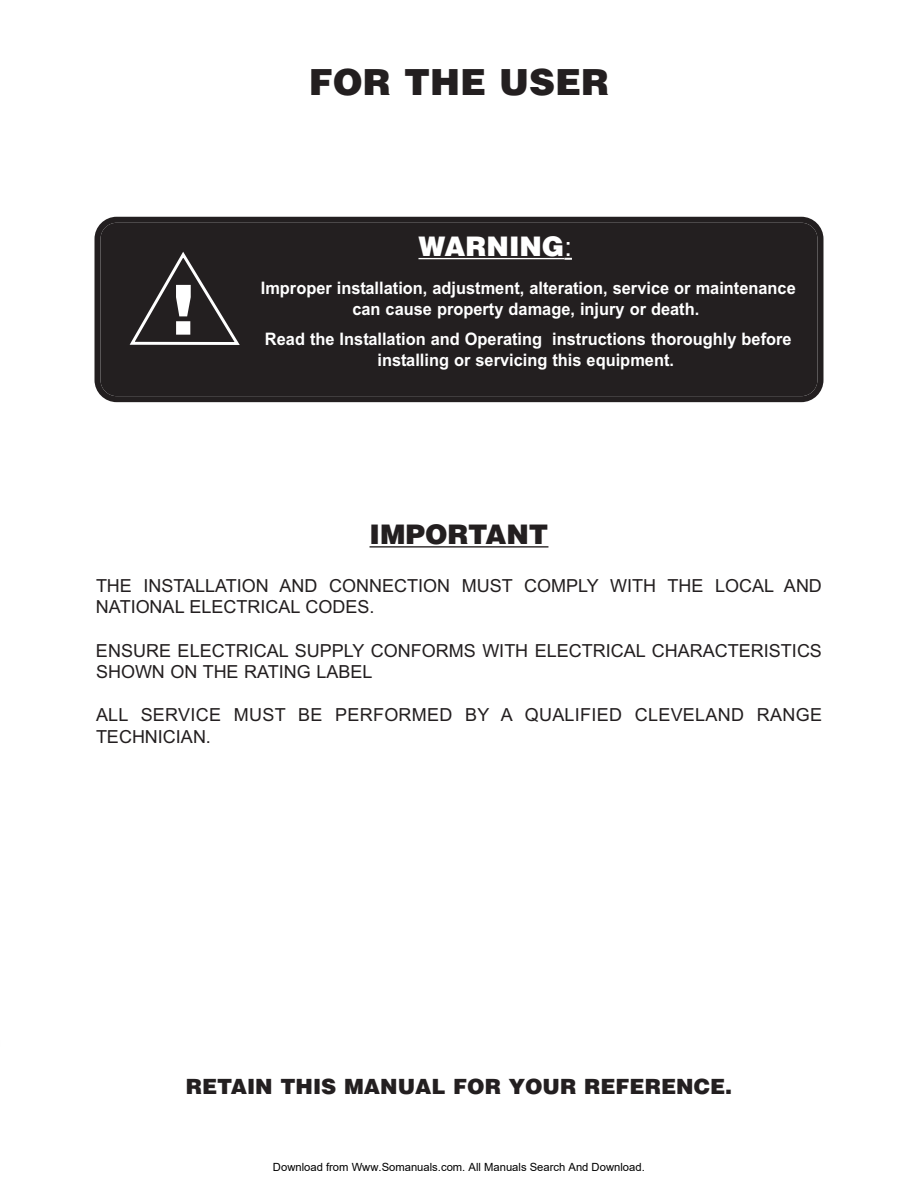
<style>
.page{position:relative;width:918px;height:1188px;background:#fff}
.page>*{position:absolute;margin:0;border:0;box-sizing:border-box;transform-origin:0 0}
.t1{font:900 69.15px "Helvetica";color:#fff}
.t2{font:900 36px "Helvetica";color:#231f20}
.t3{font:900 27px "Helvetica";color:#231f20}
.t4{font:900 27px "Helvetica";color:#fff}
.t5{font:900 21px "Helvetica";color:#231f20}
.t6{font:18px/21.6px "Arial";color:#231f20}
.t7{font:700 17.25px/21.8px "Arial";color:#fff;text-align:center;scale:.95 1}
.t8{font:11.25px "Arial";color:#000}
.s1{font-family:"Arial";font-weight:400}
</style>
<div class="page">
<hr style="left:370px;top:546px;width:178px;height:2px;background:#231f20">
<div style="left:94px;top:217px;width:730px;height:185px;background:#231f20"></div>
<hr style="left:418px;top:258px;width:146px;height:1px;background:#fff">
<svg style="left:564px;top:258px;width:8px;height:2px"></svg>
<svg style="left:130px;top:252px;width:110px;height:93px;background:#363333"></svg>
<h1 class="t1" style="left:172px;top:285px;width:25px">!</h1>
<h2 class="t2" style="left:309px;top:69px;width:302px">FOR THE USER</h2>
<h3 class="t4" style="left:418px;top:236px;width:155px">WARNING<span class="s1">:</span></h3>
<p class="t7" style="left:261px;top:277px;width:565px">Improper installation, adjustment, alteration, service or maintenance can cause property damage, injury or death.</p>
<p class="t7" style="left:265px;top:329px;width:556px;line-height:20.7px">Read the Installation and Operating instructions thoroughly before installing or servicing this equipment.</p>
<h3 class="t3" style="left:370px;top:525px;width:180px">IMPORTANT</h3>
<p class="t6" style="left:96px;top:575px;width:727px">THE INSTALLATION AND CONNECTION MUST COMPLY WITH THE LOCAL AND<br>NATIONAL ELECTRICAL CODES.</p>
<p class="t6" style="left:96px;top:640px;width:728px">ENSURE ELECTRICAL SUPPLY CONFORMS WITH ELECTRICAL CHARACTERISTICS<br>SHOWN ON THE RATING LABEL</p>
<p class="t6" style="left:96px;top:704px;width:728px">ALL SERVICE MUST BE PERFORMED BY A QUALIFIED CLEVELAND RANGE<br>TECHNICIAN.</p>
<p class="t5" style="left:186px;top:1079px;width:548px">RETAIN THIS MANUAL FOR YOUR REFERENCE.</p>
<p class="t8" style="left:273px;top:1160px;width:373px">Download from Www.Somanuals.com. All Manuals Search And Download.</p>
</div>
